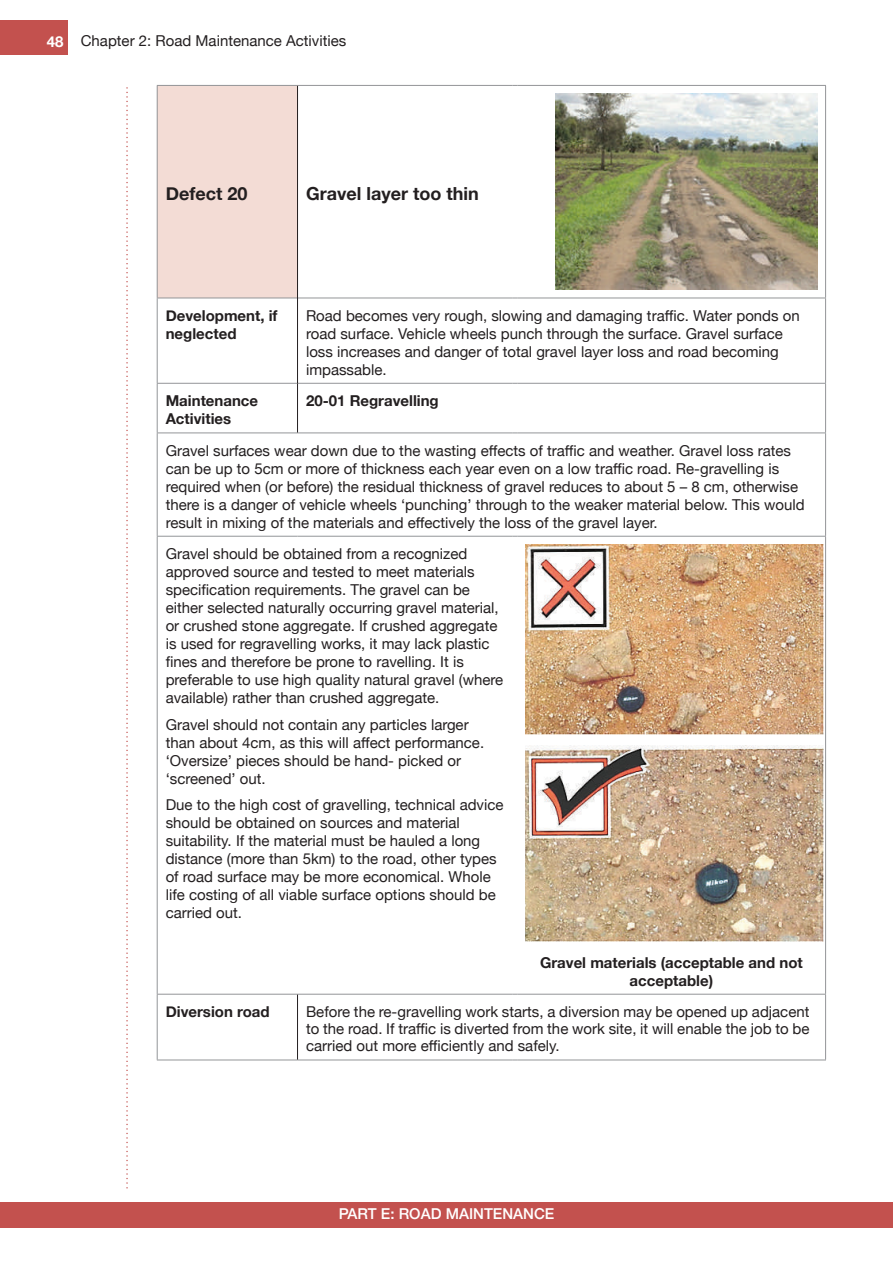
<style>
.page{position:relative;width:893px;height:1263px;background:#fff}
.page>*{position:absolute;margin:0;border:0;box-sizing:border-box;transform-origin:0 0}
.t1{font:700 18px "Helvetica Neue";color:#231f20}
.t2{font:15px/18px "Helvetica Neue";color:#231f20}
.t3{font:700 15px/18px "Helvetica Neue";color:#231f20}
.t4{font:500 15px "Helvetica Neue";color:#fff}
.s1{font-weight:700;color:#fff}
</style>
<div class="page">
<svg style="left:126px;top:88px;width:2px;height:1101px"></svg>
<div style="left:0;top:21px;width:68px;height:34px;background:#c3514e"></div>
<div style="left:157px;top:85px;width:141px;height:213px;background:#f3dcd5"></div>
<hr style="left:157px;top:85px;width:141px;height:1px;background:#939598">
<hr style="left:157px;top:86px;width:1px;height:212px;background:#939598">
<hr style="left:298px;top:85px;width:215px;height:1px;background:#939598">
<hr style="left:517px;top:85px;width:309px;height:1px;background:#939598">
<hr style="left:825px;top:86px;width:1px;height:212px;background:#939598">
<hr style="left:157px;top:298px;width:140px;height:1px;background:#939598">
<hr style="left:157px;top:298px;width:1px;height:85px;background:#939598">
<hr style="left:298px;top:298px;width:215px;height:1px;background:#939598">
<hr style="left:517px;top:298px;width:309px;height:1px;background:#939598">
<hr style="left:825px;top:298px;width:1px;height:85px;background:#939598">
<hr style="left:157px;top:383px;width:140px;height:1px;background:#939598">
<hr style="left:157px;top:384px;width:1px;height:48px;background:#939598">
<hr style="left:298px;top:383px;width:215px;height:1px;background:#939598">
<hr style="left:517px;top:383px;width:309px;height:1px;background:#939598">
<hr style="left:825px;top:384px;width:1px;height:48px;background:#939598">
<hr style="left:157px;top:432px;width:141px;height:1px;background:#939598">
<hr style="left:157px;top:433px;width:1px;height:103px;background:#939598">
<hr style="left:298px;top:432px;width:215px;height:1px;background:#939598">
<hr style="left:517px;top:432px;width:309px;height:1px;background:#939598">
<hr style="left:825px;top:433px;width:1px;height:103px;background:#939598">
<hr style="left:157px;top:536px;width:141px;height:1px;background:#939598">
<hr style="left:157px;top:537px;width:1px;height:457px;background:#939598">
<hr style="left:298px;top:536px;width:215px;height:1px;background:#939598">
<hr style="left:517px;top:536px;width:309px;height:1px;background:#939598">
<hr style="left:825px;top:537px;width:1px;height:457px;background:#939598">
<hr style="left:157px;top:994px;width:141px;height:1px;background:#939598">
<hr style="left:157px;top:994px;width:1px;height:65px;background:#939598">
<hr style="left:298px;top:994px;width:215px;height:1px;background:#939598">
<hr style="left:517px;top:994px;width:309px;height:1px;background:#939598">
<hr style="left:825px;top:994px;width:1px;height:65px;background:#939598">
<hr style="left:157px;top:1059px;width:141px;height:1px;background:#939598">
<hr style="left:298px;top:1059px;width:215px;height:1px;background:#939598">
<hr style="left:517px;top:1059px;width:309px;height:1px;background:#939598">
<hr style="left:297px;top:86px;width:1px;height:212px;background:#231f20">
<hr style="left:297px;top:298px;width:1px;height:85px;background:#231f20">
<hr style="left:297px;top:383px;width:1px;height:49px;background:#231f20">
<hr style="left:297px;top:994px;width:1px;height:65px;background:#231f20">
<img style="left:556px;top:94px;width:261px;height:195px">
<img style="left:526px;top:545px;width:297px;height:189px">
<img style="left:526px;top:746px;width:297px;height:195px">
<div style="left:0;top:1202px;width:893px;height:25px;background:#c3514e"></div>
<p class="t2" style="left:47px;top:33px;width:301px"><span class="s1">48</span> Chapter 2: Road Maintenance Activities</p>
<p class="t1" style="left:166px;top:180px;width:83px">Defect 20</p>
<p class="t1" style="left:306px;top:180px;width:174px">Gravel layer too thin</p>
<p class="t3" style="left:166px;top:307px;width:113px">Development, if neglected</p>
<p class="t2" style="left:306px;top:307px;width:495px">Road becomes very rough, slowing and damaging traffic. Water ponds on road surface. Vehicle wheels punch through the surface. Gravel surface loss increases and danger of total gravel layer loss and road becoming impassable.</p>
<p class="t3" style="left:166px;top:392px;width:94px">Maintenance<br>Activities</p>
<p class="t3" style="left:306px;top:392px;width:134px">20-01 Regravelling</p>
<p class="t2" style="left:166px;top:442px;width:640px">Gravel surfaces wear down due to the wasting effects of traffic and weather. Gravel loss rates can be up to 5cm or more of thickness each year even on a low traffic road. Re-gravelling is required when (or before) the residual thickness of gravel reduces to about 5 – 8 cm, otherwise there is a danger of vehicle wheels ‘punching’ through to the weaker material below. This would result in mixing of the materials and effectively the loss of the gravel layer.</p>
<p class="t2" style="left:166px;top:545px;width:339px">Gravel should be obtained from a recognized approved source and tested to meet materials specification requirements. The gravel can be either selected naturally occurring gravel material, or crushed stone aggregate. If crushed aggregate is used for regravelling works, it may lack plastic fines and therefore be prone to ravelling. It is preferable to use high quality natural gravel (where available) rather than crushed aggregate.</p>
<p class="t2" style="left:166px;top:716px;width:320px">Gravel should not contain any particles larger than about 4cm, as this will affect performance. ‘Oversize’ pieces should be hand- picked or ‘screened’ out.</p>
<p class="t2" style="left:166px;top:796px;width:339px">Due to the high cost of gravelling, technical advice should be obtained on sources and material suitability. If the material must be hauled a long distance (more than 5km) to the road, other types of road surface may be more economical. Whole life costing of all viable surface options should be carried out.</p>
<p class="t3" style="left:540px;top:954px;width:264px;text-align:center">Gravel materials (acceptable and not acceptable)</p>
<p class="t3" style="left:166px;top:1003px;width:105px">Diversion road</p>
<p class="t2" style="left:306px;top:1004px;width:505px;line-height:17.2px;text-align:justify">Before the re-gravelling work starts, a diversion may be opened up adjacent to the road. If traffic is diverted from the work site, it will enable the job to be carried out more efficiently and safely.</p>
<p class="t4" style="left:339px;top:1202px;width:217px">PART E: ROAD MAINTENANCE</p>
</div>
